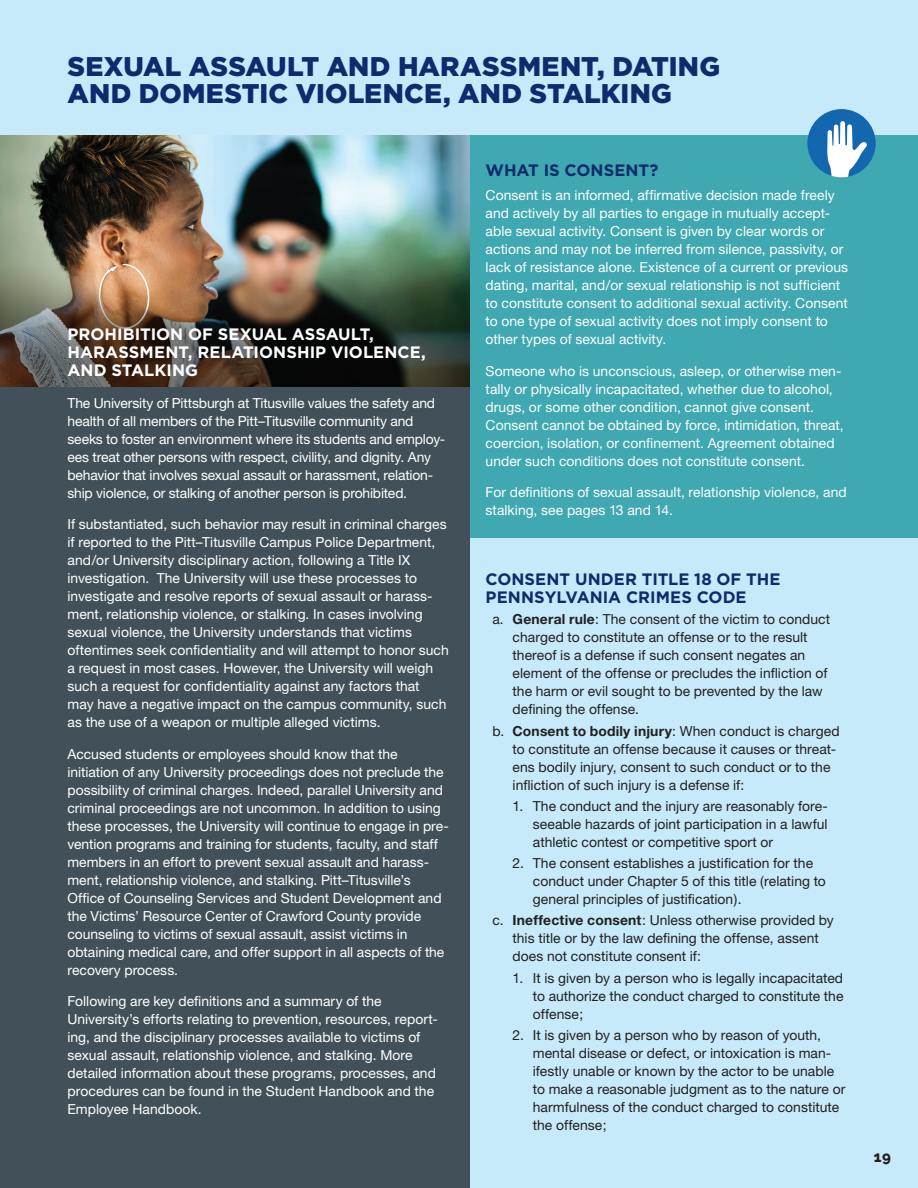
<style>
.page{position:relative;width:918px;height:1188px;background:#fff}
.page>*{position:absolute;margin:0;border:0;box-sizing:border-box;transform-origin:0 0}
.t1{font:900 27px/27px "Gotham";letter-spacing:.005em;color:#0d2b6d}
.t2{font:700 16.5px/18px "Gotham";letter-spacing:.005em;color:#fff}
.t3{font:700 16.5px/18px "Gotham";letter-spacing:.005em;color:#0d2b6d}
.t4{font:800 15px "Raleway";color:#231f20}
.t5{font:13.8px/18px "Helvetica Neue";color:#fff}
.t6{font:13.8px/18px "Helvetica Neue";letter-spacing:.005em;color:#231f20}
.s1{font-weight:700}
</style>
<div class="page">
<div style="left:1px;top:0;width:917px;height:1188px;background:#c6eafa"></div>
<div style="left:466px;top:135px;width:452px;height:403px;background:#3fa8b1"></div>
<div style="left:0;top:378px;width:469px;height:810px;background:#425159"></div>
<div style="left:807px;top:109px;width:69px;height:68px;background:#1367ae;border-radius:50%"></div>
<svg style="left:827px;top:121px;width:40px;height:56px"></svg>
<img style="left:0;top:135px;width:469px;height:252px">
<h1 class="t1" style="left:68px;top:53px;width:654px">SEXUAL ASSAULT AND HARASSMENT, DATING<br>AND DOMESTIC VIOLENCE, AND STALKING</h1>
<p class="t2" style="left:68px;top:325px;width:360px">PROHIBITION OF SEXUAL ASSAULT,<br>HARASSMENT, RELATIONSHIP VIOLENCE,<br>AND STALKING</p>
<p class="t5" style="left:68px;top:394px;width:379px">The University of Pittsburgh at Titusville values the safety and health of all members of the Pitt–Titusville community and seeks to foster an environment where its students and employ&shy;ees treat other persons with respect, civility, and dignity. Any behavior that involves sexual assault or harassment, relation&shy;ship violence, or stalking of another person is prohibited.</p>
<p class="t5" style="left:68px;top:515px;width:383px">If substantiated, such behavior may result in criminal charges if reported to the Pitt–Titusville Campus Police Department, and/or University disciplinary action, following a Title IX investigation. The University will use these processes to investigate and resolve reports of sexual assault or harass&shy;ment, relationship violence, or stalking. In cases involving sexual violence, the University understands that victims oftentimes seek confidentiality and will attempt to honor such a request in most cases. However, the University will weigh such a request for confidentiality against any factors that may have a negative impact on the campus community, such as the use of a weapon or multiple alleged victims.</p>
<p class="t5" style="left:68px;top:745px;width:383px">Accused students or employees should know that the initiation of any University proceedings does not preclude the possibility of criminal charges. Indeed, parallel University and criminal proceedings are not uncommon. In addition to using these processes, the University will continue to engage in pre&shy;vention programs and training for students, faculty, and staff members in an effort to prevent sexual assault and harass&shy;ment, relationship violence, and stalking. Pitt–Titusville’s Office of Counseling Services and Student Development and the Victims’ Resource Center of Crawford County provide counseling to victims of sexual assault, assist victims in obtaining medical care, and offer support in all aspects of the recovery process.</p>
<p class="t5" style="left:68px;top:992px;width:372px">Following are key definitions and a summary of the University’s efforts relating to prevention, resources, report&shy;ing, and the disciplinary processes available to victims of sexual assault, relationship violence, and stalking. More detailed information about these programs, processes, and procedures can be found in the Student Handbook and the Employee Handbook.</p>
<p class="t3" style="left:486px;top:160px;width:175px">WHAT IS CONSENT?</p>
<p class="t5" style="left:486px;top:186px;width:364px">Consent is an informed, affirmative decision made freely and actively by all parties to engage in mutually accept&shy;able sexual activity. Consent is given by clear words or actions and may not be inferred from silence, passivity, or lack of resistance alone. Existence of a current or previous dating, marital, and/or sexual relationship is not sufficient to constitute consent to additional sexual activity. Consent to one type of sexual activity does not imply consent to other types of sexual activity.</p>
<p class="t5" style="left:486px;top:362px;width:360px">Someone who is unconscious, asleep, or otherwise men&shy;tally or physically incapacitated, whether due to alcohol, drugs, or some other condition, cannot give consent.<br>Consent cannot be obtained by force, intimidation, threat, coercion, isolation, or confinement. Agreement obtained under such conditions does not constitute consent.</p>
<p class="t5" style="left:486px;top:483px;width:363px">For definitions of sexual assault, relationship violence, and stalking, see pages 13 and 14.</p>
<p class="t3" style="left:486px;top:570px;width:296px">CONSENT UNDER TITLE 18 OF THE<br>PENNSYLVANIA CRIMES CODE</p>
<p class="t6" style="left:513px;top:610px;width:319px;text-indent:-20px">a. <span class="s1">General rule</span>: The consent of the victim to conduct charged to constitute an offense or to the result thereof is a defense if such consent negates an element of the offense or precludes the infliction of the harm or evil sought to be prevented by the law defining the offense.</p>
<p class="t6" style="left:513px;top:722px;width:328px;text-indent:-20px">b. <span class="s1">Consent to bodily injury</span>: When conduct is charged to constitute an offense because it causes or threat&shy;ens bodily injury, consent to such conduct or to the infliction of such injury is a defense if:</p>
<p class="t6" style="left:533px;top:797px;width:297px;text-align:justify;text-indent:-20px">1. The conduct and the injury are reasonably fore&shy;seeable hazards of joint participation in a lawful athletic contest or competitive sport or</p>
<p class="t6" style="left:533px;top:854px;width:295px;text-indent:-20px">2. The consent establishes a justification for the conduct under Chapter 5 of this title (relating to general principles of justification).</p>
<p class="t6" style="left:513px;top:911px;width:323px;text-indent:-20px">c. <span class="s1">Ineffective consent</span>: Unless otherwise provided by this title or by the law defining the offense, assent does not constitute consent if:</p>
<p class="t6" style="left:533px;top:968px;width:312px;text-align:justify;text-indent:-20px">1. It is given by a person who is legally incapacitated to authorize the conduct charged to constitute the offense;</p>
<p class="t6" style="left:533px;top:1026px;width:314px;text-indent:-20px">2. It is given by a person who by reason of youth, mental disease or defect, or intoxication is man&shy;ifestly unable or known by the actor to be unable to make a reasonable judgment as to the nature or harmfulness of the conduct charged to constitute the offense;</p>
<p class="t4" style="left:874px;top:1148px;width:19px">19</p>
</div>
